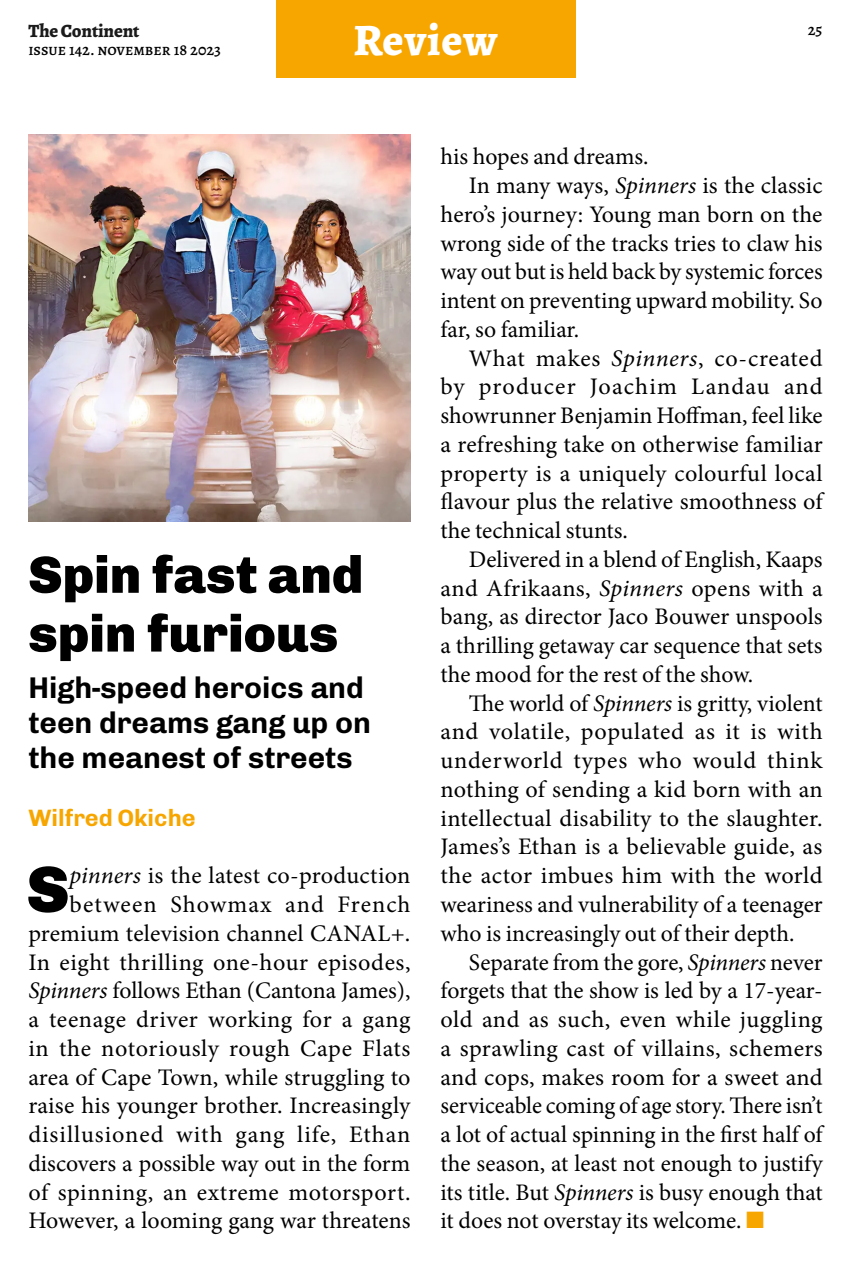
<style>
.page{position:relative;width:851px;height:1276px;background:#fff}
.page>*{position:absolute;margin:0;border:0;box-sizing:border-box;transform-origin:0 0}
.t1{font:900 65.75px "Chivo";color:#000}
.t2{font:900 52.5px/58.8px "Chivo";color:#000}
.t3{font:800 45px "Alegreya";letter-spacing:.02em;color:#fff}
.t4{font:700 30px/35px "Chivo";color:#000}
.t5{font:23.75px/28.8px "Minion Pro";letter-spacing:.005em;color:#000;text-align:justify}
.t6{font:700 23.75px "Chivo";color:#f7a600}
.t7{font:800 18.75px "Alegreya";letter-spacing:-.01em;color:#1a1a1a}
.t8{font:500 16.25px "Alegreya";color:#000}
.s1{font-style:italic}
.s2{color:#f7a600}
</style>
<div class="page">
<div style="left:275px;top:0;width:300px;height:78px;background:#f7a600"></div>
<img style="left:28px;top:134px;width:382px;height:387px">
<p class="t7" style="left:28px;top:18px;width:113px">The Continent</p>
<p class="t8" style="left:28px;top:39px;width:194px">issue 142. november 18 2023</p>
<p class="t3" style="left:353px;top:7px;width:145px">Review</p>
<p class="t8" style="left:807px;top:19px;width:16px">25</p>
<p class="t2" style="left:28px;top:545px;width:336px">Spin fast and spin furious</p>
<p class="t4" style="left:28px;top:670px;width:344px">High-speed heroics and teen dreams gang up on the meanest of streets</p>
<p class="t6" style="left:28px;top:803px;width:169px">Wilfred Okiche</p>
<p class="t1" style="left:27px;top:850px;width:44px">S</p>
<p class="t5" style="left:28px;top:861px;width:383px;text-align:right"><span class="s1">pinners</span> is the latest co-production between Showmax and French premium television channel CANAL+.<br>In eight thrilling one-hour episodes, <span class="s1">Spinners</span> follows Ethan (Cantona James), a teenage driver working for a gang in the notoriously rough Cape Flats area of Cape Town, while struggling to raise his younger brother. Increasingly disillusioned with gang life, Ethan discovers a possible way out in the form of spinning, an extreme motorsport.<br>However, a looming gang war threatens</p>
<p class="t5" style="left:440px;top:142px;width:209px">his hopes and dreams.</p>
<p class="t5" style="left:440px;top:171px;width:383px;text-indent:28px">In many ways, <span class="s1">Spinners</span> is the classic hero’s journey: Young man born on the wrong side of the tracks tries to claw his way out but is held back by systemic forces intent on preventing upward mobility. So far, so familiar.</p>
<p class="t5" style="left:440px;top:344px;width:383px;text-indent:28px">What makes <span class="s1">Spinners</span>, co-created by producer Joachim Landau and showrunner Benjamin Hoffman, feel like a refreshing take on otherwise familiar property is a uniquely colourful local flavour plus the relative smoothness of the technical stunts.</p>
<p class="t5" style="left:440px;top:545px;width:383px;text-indent:28px">Delivered in a blend of English, Kaaps and Afrikaans, <span class="s1">Spinners</span> opens with a bang, as director Jaco Bouwer unspools a thrilling getaway car sequence that sets the mood for the rest of the show.</p>
<p class="t5" style="left:440px;top:689px;width:383px;text-indent:28px">The world of <span class="s1">Spinners</span> is gritty, violent and volatile, populated as it is with underworld types who would think nothing of sending a kid born with an intellectual disability to the slaughter.<br>James’s Ethan is a believable guide, as the actor imbues him with the world weariness and vulnerability of a teenager who is increasingly out of their depth.</p>
<p class="t5" style="left:440px;top:947px;width:383px;text-indent:28px">Separate from the gore, <span class="s1">Spinners</span> never forgets that the show is led by a 17-year&shy;old and as such, even while juggling a sprawling cast of villains, schemers and cops, makes room for a sweet and serviceable coming of age story. There isn’t a lot of actual spinning in the first half of the season, at least not enough to justify its title. But <span class="s1">Spinners</span> is busy enough that it does not overstay its welcome. <span class="s2">■</span></p>
</div>
